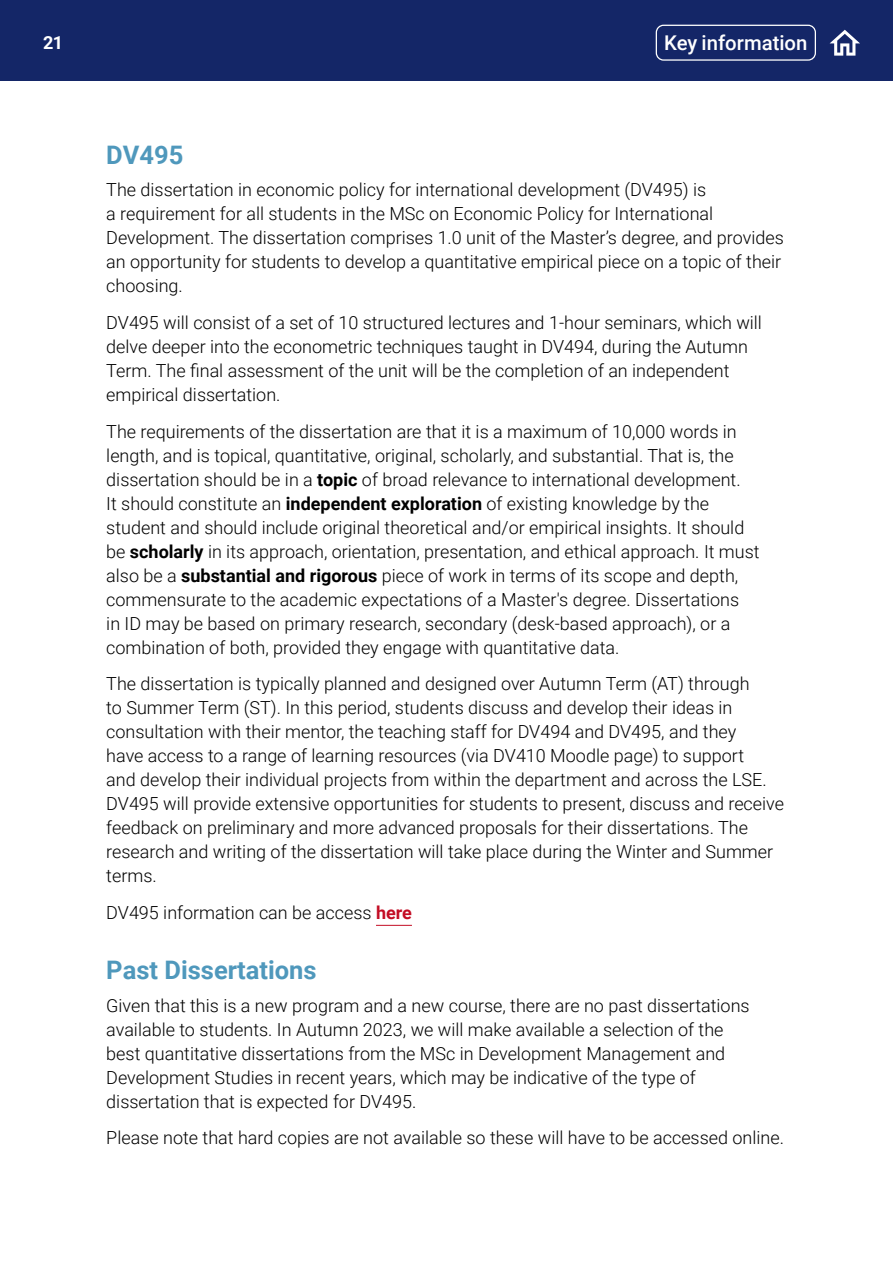
<style>
.page{position:relative;width:893px;height:1263px;background:#fff}
.page>*{position:absolute;margin:0;border:0;box-sizing:border-box;transform-origin:0 0}
.t1{font:700 25.5px "Roboto";color:#4f98bc}
.t2{font:500 20.4px "Roboto";color:#fff}
.t3{font:300 18px/24px "Roboto";color:#000}
.t4{font:700 18px "Roboto";color:#fff}
.s1{font-weight:700}
.s2{font-weight:700;color:#c30d24}
</style>
<div class="page">
<div style="left:0;top:0;width:893px;height:81px;background:#142667"></div>
<div style="left:656px;top:25px;width:160px;height:36px;border:1px solid #fff;border-radius:7px"></div>
<svg style="left:830px;top:30px;width:30px;height:26px"></svg>
<hr style="left:376px;top:925px;width:36px;height:1px;background:#c30d24">
<p class="t4" style="left:43px;top:30px;width:22px">21</p>
<p class="t2" style="left:664px;top:29px;width:145px">Key information</p>
<h1 class="t1" style="left:106px;top:137px;width:79px">DV495</h1>
<p class="t3" style="left:106px;top:177px;width:679px">The dissertation in economic policy for international development (DV495) is<br>a requirement for all students in the MSc on Economic Policy for International Development. The dissertation comprises 1.0 unit of the Master’s degree, and provides an opportunity for students to develop a quantitative empirical piece on a topic of their choosing.</p>
<p class="t3" style="left:106px;top:310px;width:657px">DV495 will consist of a set of 10 structured lectures and 1-hour seminars, which will delve deeper into the econometric techniques taught in DV494, during the Autumn Term. The final assessment of the unit will be the completion of an independent empirical dissertation.</p>
<p class="t3" style="left:106px;top:419px;width:655px">The requirements of the dissertation are that it is a maximum of 10,000 words in length, and is topical, quantitative, original, scholarly, and substantial. That is, the dissertation should be in a <span class="s1">topic</span> of broad relevance to international development.<br>It should constitute an <span class="s1">independent exploration</span> of existing knowledge by the student and should include original theoretical and/or empirical insights. It should be <span class="s1">scholarly</span> in its approach, orientation, presentation, and ethical approach. It must also be a <span class="s1">substantial and rigorous</span> piece of work in terms of its scope and depth, commensurate to the academic expectations of a Master's degree. Dissertations<br>in ID may be based on primary research, secondary (desk-based approach), or a combination of both, provided they engage with quantitative data.</p>
<p class="t3" style="left:106px;top:671px;width:679px">The dissertation is typically planned and designed over Autumn Term (AT) through<br>to Summer Term (ST). In this period, students discuss and develop their ideas in consultation with their mentor, the teaching staff for DV494 and DV495, and they<br>have access to a range of learning resources (via DV410 Moodle page) to support<br>and develop their individual projects from within the department and across the LSE.<br>DV495 will provide extensive opportunities for students to present, discuss and receive feedback on preliminary and more advanced proposals for their dissertations. The research and writing of the dissertation will take place during the Winter and Summer terms.</p>
<p class="t3" style="left:106px;top:900px;width:307px">DV495 information can be access <span class="s2">here</span></p>
<h1 class="t1" style="left:106px;top:952px;width:212px">Past Dissertations</h1>
<p class="t3" style="left:106px;top:992px;width:645px">Given that this is a new program and a new course, there are no past dissertations available to students. In Autumn 2023, we will make available a selection of the best quantitative dissertations from the MSc in Development Management and Development Studies in recent years, which may be indicative of the type of dissertation that is expected for DV495.</p>
<p class="t3" style="left:106px;top:1125px;width:679px">Please note that hard copies are not available so these will have to be accessed online.</p>
</div>
